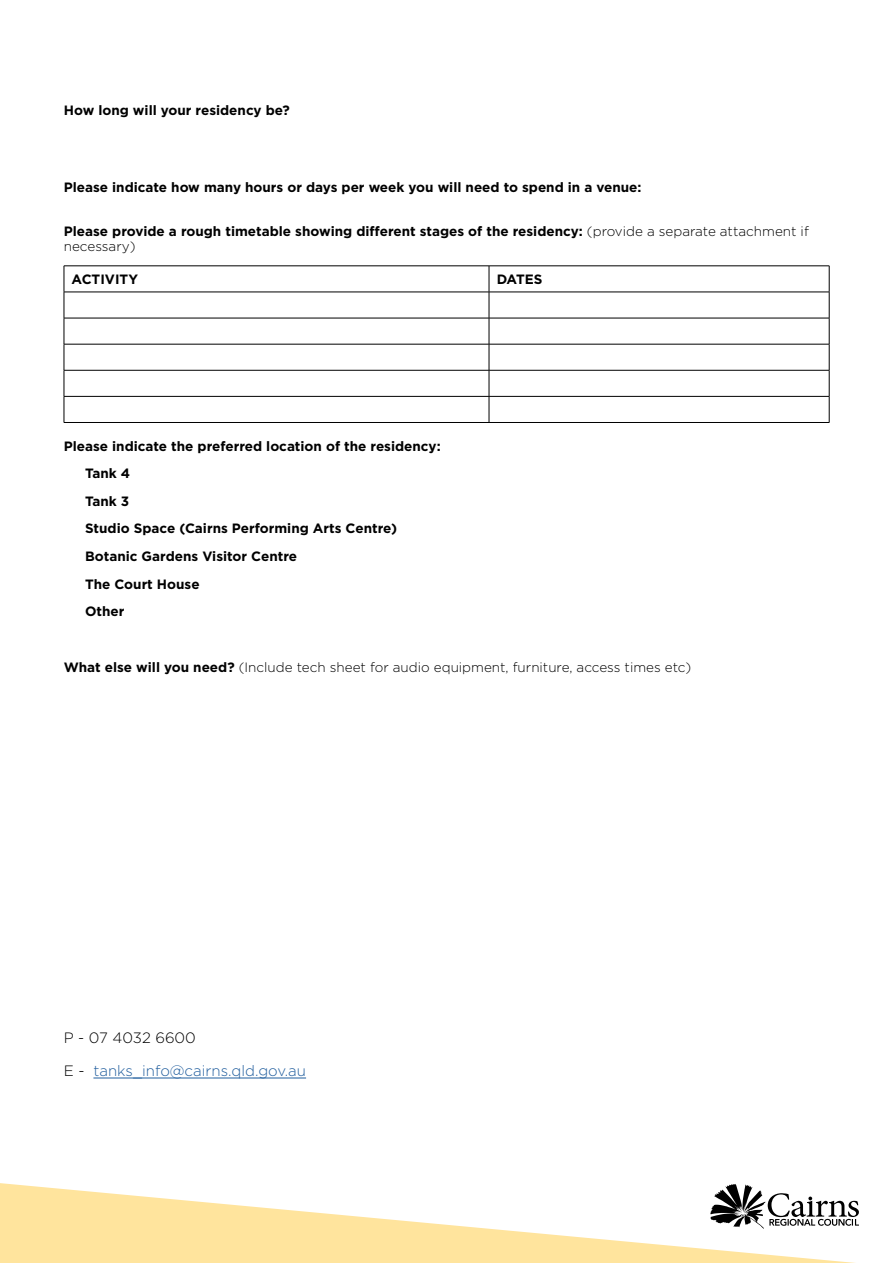
<style>
.page{position:relative;width:893px;height:1263px;background:#fff}
.page>*{position:absolute;margin:0;border:0;box-sizing:border-box;transform-origin:0 0}
.t1{font:300 15px "Gotham";color:#215e9e}
.t2{font:300 15px "Gotham";color:#000}
.t3{font:700 13.5px/27.6px "Gotham";color:#000}
.t4{font:300 13.5px "Gotham";color:#000}
.s1{font-weight:300}
.s2{font-weight:700}
.s3{color:#000}
</style>
<div class="page">
<svg style="left:0;top:1183px;width:859px;height:80px;fill:#ffe49d"></svg>
<hr style="left:93px;top:1077px;width:213px;height:1px;background:#215e9e">
<hr style="left:64px;top:266px;width:425px;height:1px;background:#000">
<hr style="left:489px;top:266px;width:340px;height:1px;background:#000">
<hr style="left:64px;top:292px;width:425px;height:1px;background:#000">
<hr style="left:489px;top:292px;width:340px;height:1px;background:#000">
<hr style="left:64px;top:318px;width:425px;height:1px;background:#000">
<hr style="left:489px;top:318px;width:340px;height:1px;background:#000">
<hr style="left:64px;top:344px;width:425px;height:1px;background:#000">
<hr style="left:489px;top:344px;width:340px;height:1px;background:#000">
<hr style="left:64px;top:370px;width:425px;height:1px;background:#000">
<hr style="left:489px;top:370px;width:340px;height:1px;background:#000">
<hr style="left:64px;top:396px;width:425px;height:1px;background:#000">
<svg style="left:64px;top:266px;width:1px;height:156px"></svg>
<hr style="left:489px;top:396px;width:340px;height:1px;background:#000">
<svg style="left:489px;top:266px;width:1px;height:156px"></svg>
<svg style="left:829px;top:266px;width:1px;height:156px"></svg>
<hr style="left:64px;top:422px;width:425px;height:1px;background:#000">
<hr style="left:489px;top:422px;width:340px;height:1px;background:#000">
<p class="t3" style="left:64px;top:97px;width:228px">How long will your residency be?</p>
<p class="t3" style="left:64px;top:173px;width:579px">Please indicate how many hours or days per week you will need to spend in a venue:</p>
<p class="t3" style="left:64px;top:224px;width:747px;line-height:14.9px">Please provide a rough timetable showing different stages of the residency: <span class="s1">(provide a separate attachment if necessary)</span></p>
<p class="t3" style="left:72px;top:266px;width:68px">ACTIVITY</p>
<p class="t3" style="left:497px;top:266px;width:47px">DATES</p>
<p class="t3" style="left:85px;top:432px;width:357px;text-indent:-21px">Please indicate the preferred location of the residency:<br>Tank 4<br>Tank 3<br>Studio Space (Cairns Performing Arts Centre)<br>Botanic Gardens Visitor Centre<br>The Court House<br>Other</p>
<p class="t4" style="left:64px;top:658px;width:629px"><span class="s2">What else will you need?</span> (Include tech sheet for audio equipment, furniture, access times etc)</p>
<p class="t2" style="left:64px;top:1028px;width:134px">P - 07 4032 6600</p>
<p class="t1" style="left:64px;top:1062px;width:244px"><span class="s3">E -</span> tanks_info@cairns.qld.gov.au</p>
</div>
